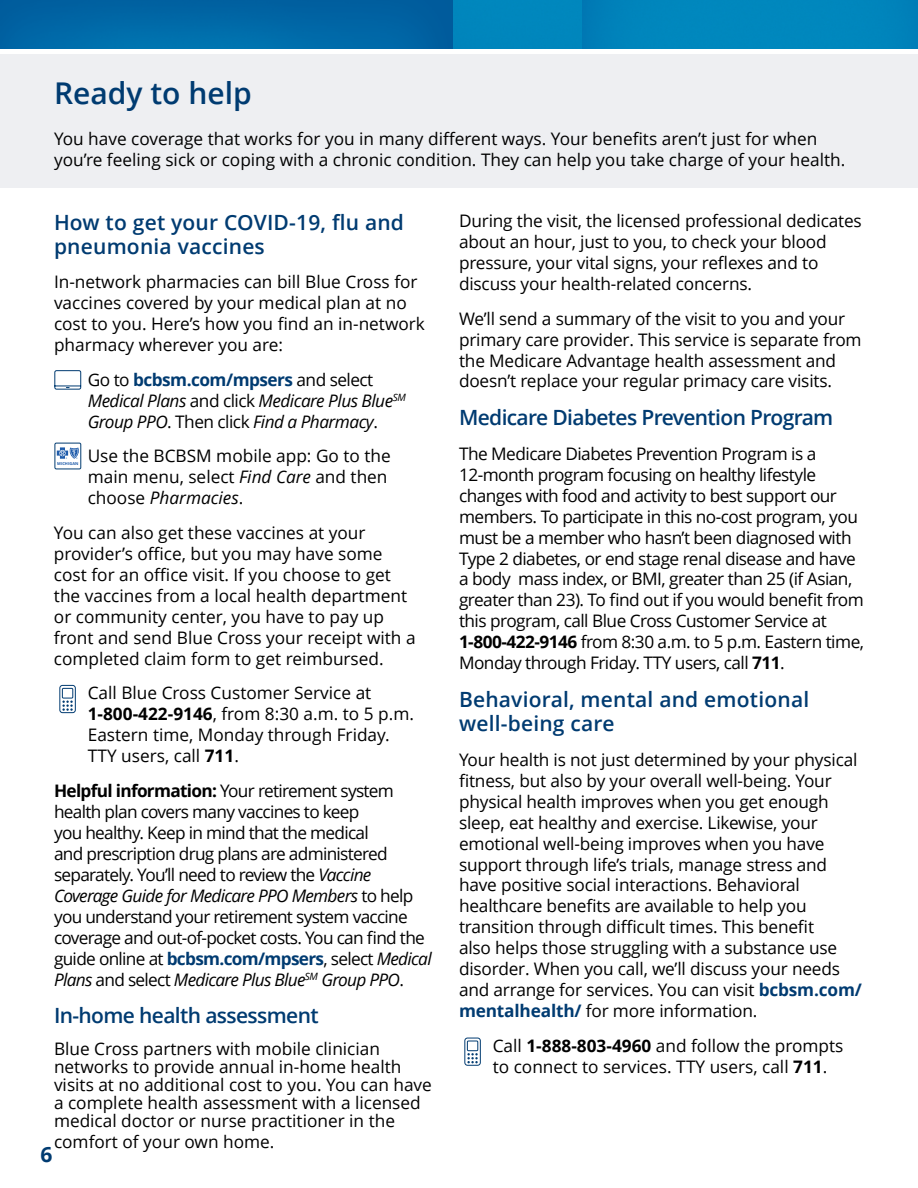
<style>
.page{position:relative;width:918px;height:1188px;background:#fff}
.page>*{position:absolute;margin:0;border:0;box-sizing:border-box;transform-origin:0 0}
.t1{font:600 30px "Open Sans";color:#003b71}
.t2{font:600 21px/24px "Open Sans";letter-spacing:.01em;color:#003b71}
.t3{font:600 21px "Open Sans";letter-spacing:-.03em;color:#003b71}
.t4{font:700 21px "Open Sans";color:#003b71}
.t5{font:17.25px/21px "Open Sans";letter-spacing:-.01em;color:#000}
.t6{font:17.25px/21px "Open Sans";letter-spacing:-.03em;color:#000}
.t7{font:17.25px/21px "Open Sans";letter-spacing:-.04em;color:#000}
.t8{font:italic 17.25px/21px "Open Sans";letter-spacing:-.03em;color:#000}
.t9{font:700 4.05px "Open Sans";color:#1f5cab}
.s1{font-style:normal}
.s2{font-weight:700;font-style:normal;color:#003b71}
.s3{font-style:italic}
.s4{font-weight:700}
.s5{font-weight:700;color:#003b71}
</style>
<div class="page">
<img style="left:0;top:0;width:918px;height:49px">
<div style="left:0;top:54px;width:918px;height:134px;background:#eeeff2"></div>
<svg style="left:54px;top:370px;width:27px;height:20px"></svg>
<div style="left:55px;top:443px;width:26px;height:26px;border:1px solid #003b71"></div>
<svg style="left:57px;top:447px;width:23px;height:12px"></svg>
<svg style="left:59px;top:685px;width:17px;height:28px"></svg>
<svg style="left:464px;top:1038px;width:17px;height:28px"></svg>
<h1 class="t1" style="left:54px;top:72px;width:199px">Ready to help</h1>
<p class="t5" style="left:54px;top:128px;width:793px">You have coverage that works for you in many different ways. Your benefits aren’t just for when you’re feeling sick or coping with a chronic condition. They can help you take charge of your health.</p>
<p class="t2" style="left:54px;top:210px;width:352px">How to get your COVID-19, flu and pneumonia vaccines</p>
<p class="t5" style="left:54px;top:271px;width:373px">In-network pharmacies can bill Blue Cross for vaccines covered by your medical plan at no cost to you. Here’s how you find an in-network pharmacy wherever you are:</p>
<p class="t8" style="left:88px;top:369px;width:320px"><span class="s1">Go to</span> <span class="s2">bcbsm.com/mpsers</span> <span class="s1">and select<br></span>Medical Plans <span class="s1">and click</span> Medicare Plus Blue<sup>SM<br></sup>Group PPO<span class="s1">. Then click</span> Find a Pharmacy<span class="s1">.</span></p>
<p class="t5" style="left:88px;top:445px;width:305px">Use the BCBSM mobile app: Go to the main menu, select <span class="s3">Find Care</span> and then choose <span class="s3">Pharmacies</span>.</p>
<p class="t5" style="left:54px;top:522px;width:363px">You can also get these vaccines at your provider’s office, but you may have some cost for an office visit. If you choose to get the vaccines from a local health department or community center, you have to pay up front and send Blue Cross your receipt with a completed claim form to get reimbursed.</p>
<p class="t5" style="left:88px;top:682px;width:328px">Call Blue Cross Customer Service at <span class="s4">1-800-422-9146</span>, from 8:30 a.m. to 5 p.m.<br>Eastern time, Monday through Friday.<br>TTY users, call <span class="s4">711</span>.</p>
<p class="t7" style="left:54px;top:780px;width:379px"><span class="s4">Helpful information:</span> Your retirement system health plan covers many vaccines to keep<br>you healthy. Keep in mind that the medical<br>and prescription drug plans are administered separately. You’ll need to review the <span class="s3">Vaccine Coverage Guide for Medicare PPO Members</span> to help you understand your retirement system vaccine coverage and out-of-pocket costs. You can find the guide online at <span class="s5">bcbsm.com/mpsers</span>, select <span class="s3">Medical Plans</span> and select <span class="s3">Medicare Plus Blue</span><sup>SM</sup> <span class="s3">Group PPO</span>.</p>
<p class="t3" style="left:54px;top:1001px;width:266px">In-home health assessment</p>
<p class="t5" style="left:54px;top:1039px;width:379px;line-height:18px">Blue Cross partners with mobile clinician networks to provide annual in-home health visits at no additional cost to you. You can have a complete health assessment with a licensed medical doctor or nurse practitioner in the</p>
<p class="t5" style="left:54px;top:1131px;width:222px">comfort of your own home.</p>
<p class="t9" style="left:57px;top:461px;width:23px">MICHIGAN</p>
<p class="t4" style="left:40px;top:1139px;width:13px">6</p>
<p class="t5" style="left:459px;top:210px;width:404px">During the visit, the licensed professional dedicates about an hour, just to you, to check your blood pressure, your vital signs, your reflexes and to discuss your health-related concerns.</p>
<p class="t5" style="left:459px;top:307px;width:404px">We’ll send a summary of the visit to you and your primary care provider. This service is separate from the Medicare Advantage health assessment and doesn’t replace your regular primacy care visits.</p>
<p class="t3" style="left:459px;top:403px;width:376px">Medicare Diabetes Prevention Program</p>
<p class="t6" style="left:459px;top:442px;width:407px">The Medicare Diabetes Prevention Program is a 12-month program focusing on healthy lifestyle changes with food and activity to best support our members. To participate in this no-cost program, you must be a member who hasn’t been diagnosed with Type 2 diabetes, or end stage renal disease and have a body mass index, or BMI, greater than 25 (if Asian, greater than 23). To find out if you would benefit from this program, call Blue Cross Customer Service at <span class="s4">1-800-422-9146</span> from 8:30 a.m. to 5 p.m. Eastern time, Monday through Friday. TTY users, call <span class="s4">711</span>.</p>
<p class="t2" style="left:459px;top:687px;width:352px">Behavioral, mental and emotional well-being care</p>
<p class="t5" style="left:459px;top:748px;width:404px">Your health is not just determined by your physical fitness, but also by your overall well-being. Your physical health improves when you get enough sleep, eat healthy and exercise. Likewise, your emotional well-being improves when you have support through life’s trials, manage stress and have positive social interactions. Behavioral healthcare benefits are available to help you transition through difficult times. This benefit<br>also helps those struggling with a substance use disorder. When you call, we’ll discuss your needs and arrange for services. You can visit <span class="s5">bcbsm.com/ mentalhealth/</span> for more information.</p>
<p class="t5" style="left:493px;top:1035px;width:352px">Call <span class="s4">1-888-803-4960</span> and follow the prompts to connect to services. TTY users, call <span class="s4">711</span>.</p>
</div>
